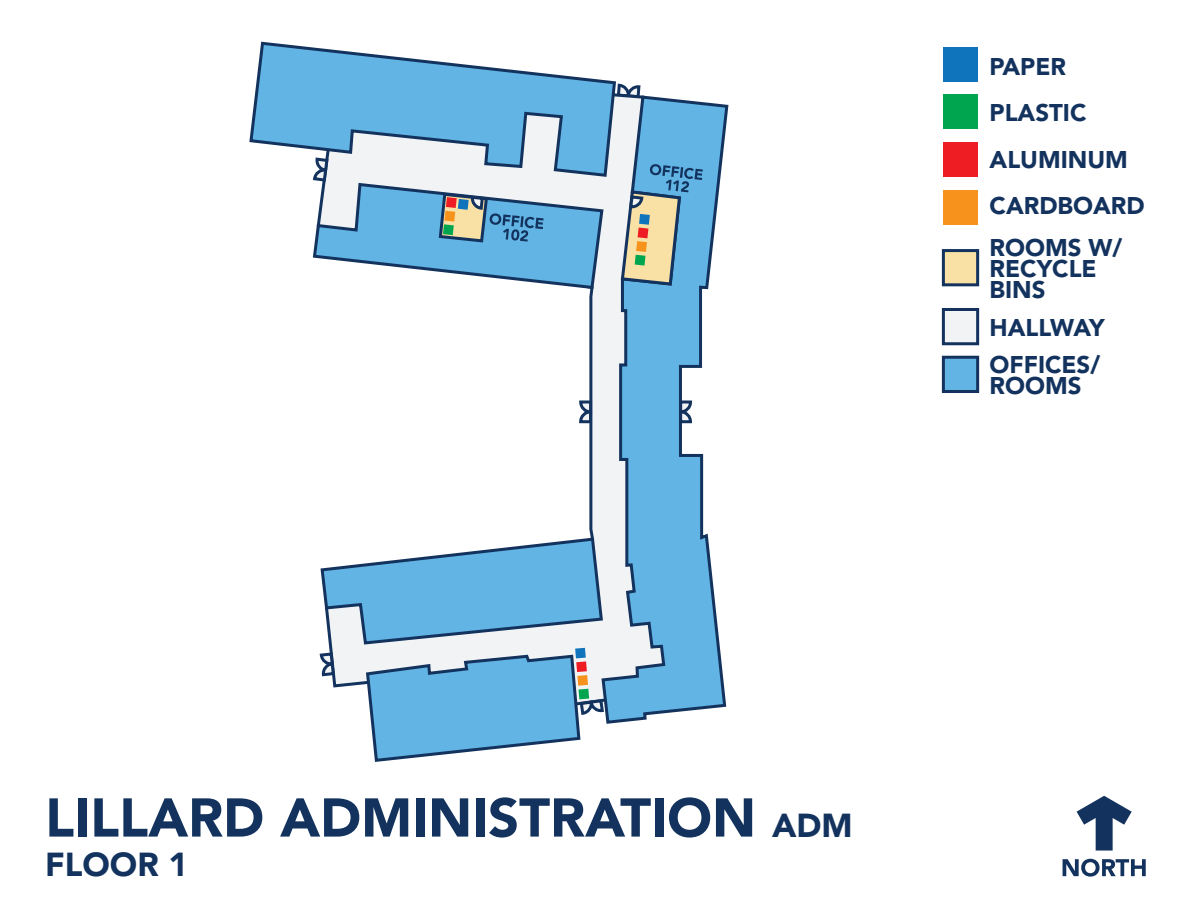
<style>
.page{position:relative;width:1188px;height:918px;background:#fff}
.page>*{position:absolute;margin:0;border:0;box-sizing:border-box;transform-origin:0 0}
.t1{font:900 54px "Avenir LT Std";color:#13335e}
.t2{font:900 33px "Avenir LT Std";color:#13335e}
.t3{font:900 24px/46.5px "Avenir LT Std";color:#13335e}
.s1{font-size:33px}
</style>
<div class="page">
<div style="left:943px;top:47px;width:35px;height:34px;background:#1074bc"></div>
<div style="left:943px;top:95px;width:35px;height:34px;background:#00a54f"></div>
<div style="left:943px;top:142px;width:35px;height:35px;background:#ee1d23"></div>
<div style="left:943px;top:190px;width:35px;height:34px;background:#f7931d"></div>
<div style="left:942px;top:308px;width:37px;height:37px;background:#f2f3f4;border:3px solid #13335e"></div>
<div style="left:942px;top:249px;width:37px;height:37px;background:#f9e0a4;border:3px solid #13335e"></div>
<div style="left:942px;top:356px;width:37px;height:37px;background:#61b4e4;border:3px solid #13335e"></div>
<svg style="left:1063px;top:859px;width:83px;height:18px"></svg>
<svg style="left:1077px;top:796px;width:55px;height:55px"></svg>
<svg style="left:589px;top:85px;width:52px;height:451px"></svg>
<svg style="left:600px;top:94px;width:129px;height:630px"></svg>
<svg style="left:249px;top:41px;width:369px;height:138px"></svg>
<svg style="left:678px;top:399px;width:16px;height:26px"></svg>
<svg style="left:579px;top:399px;width:15px;height:26px"></svg>
<svg style="left:319px;top:536px;width:287px;height:226px"></svg>
<svg style="left:619px;top:164px;width:84px;height:123px;background:#96b4b9"></svg>
<svg style="left:311px;top:123px;width:294px;height:168px"></svg>
<p class="t3" style="left:990px;top:43px;width:157px">PAPER<br>PLASTIC<br>ALUMINUM<br>CARDBOARD</p>
<p class="t3" style="left:990px;top:237px;width:134px;line-height:21px">ROOMS W/<br>RECYCLE<br>BINS</p>
<p class="t3" style="left:990px;top:308px;width:116px;line-height:37.5px">HALLWAY<br>OFFICES/</p>
<p class="t3" style="left:990px;top:362px;width:93px">ROOMS</p>
<h1 class="t1" style="left:45px;top:785px;width:809px">LILLARD ADMINISTRATION <span class="s1">ADM</span></h1>
<h2 class="t2" style="left:45px;top:845px;width:144px">FLOOR 1</h2>
</div>
